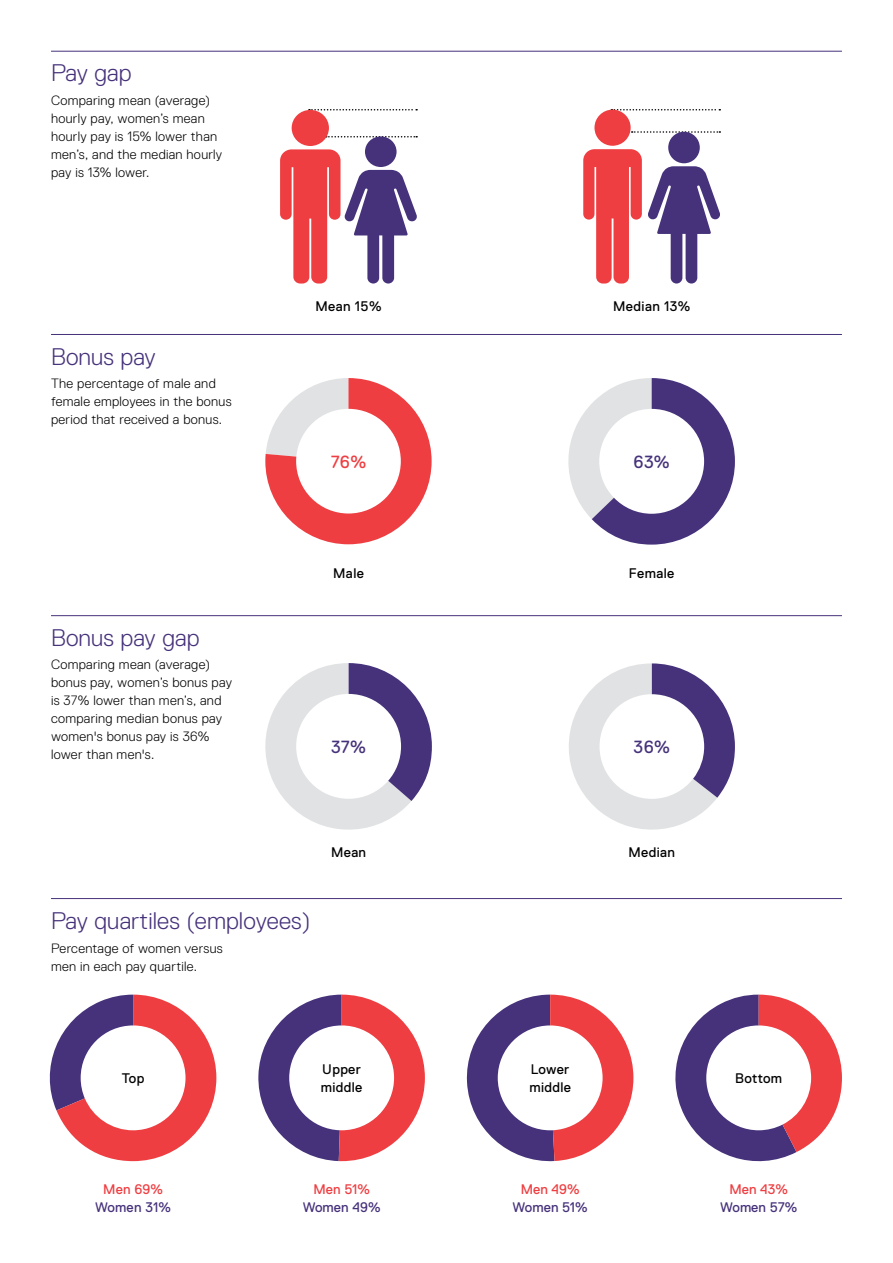
<style>
.page{position:relative;width:893px;height:1263px;background:#fff}
.page>*{position:absolute;margin:0;border:0;box-sizing:border-box;transform-origin:0 0}
.t1{font:300 24px "Replica Std";letter-spacing:.005em;color:#46327b}
.t2{font:17.55px "Replica Std";color:#46327b}
.t3{font:17.55px "Replica Std";color:#ee3e41}
.t4{font:13.8px/18px "Replica Std";letter-spacing:.025em;color:#000}
.t5{font:13.8px "Replica Std";letter-spacing:.005em;color:#46327b}
.t6{font:13.8px "Replica Std";letter-spacing:.005em;color:#ee3e41}
.t7{font:300 13.5px/18px "Replica Std";letter-spacing:.02em;color:#000}
</style>
<div class="page">
<hr style="left:51px;top:334px;width:791px;height:1px;background:#46327b">
<hr style="left:51px;top:615px;width:791px;height:1px;background:#46327b">
<hr style="left:51px;top:898px;width:791px;height:1px;background:#46327b">
<hr style="left:51px;top:51px;width:791px;height:1px;background:#46327b">
<svg style="left:326px;top:136px;width:91px;height:2px"></svg>
<svg style="left:309px;top:109px;width:108px;height:2px"></svg>
<div style="left:292px;top:110px;width:37px;height:36px;background:#ee3e41;border-radius:50%"></div>
<svg style="left:280px;top:149px;width:137px;height:135px"></svg>
<div style="left:365px;top:136px;width:32px;height:31px;background:#46327b;border-radius:50%"></div>
<svg style="left:632px;top:131px;width:88px;height:2px"></svg>
<svg style="left:611px;top:109px;width:109px;height:2px"></svg>
<div style="left:594px;top:110px;width:37px;height:36px;background:#ee3e41;border-radius:50%"></div>
<svg style="left:583px;top:149px;width:137px;height:135px"></svg>
<div style="left:668px;top:132px;width:32px;height:31px;background:#46327b;border-radius:50%"></div>
<svg style="left:265px;top:378px;width:167px;height:166px"></svg>
<svg style="left:568px;top:378px;width:167px;height:167px"></svg>
<svg style="left:265px;top:663px;width:167px;height:167px"></svg>
<svg style="left:569px;top:663px;width:166px;height:167px"></svg>
<svg style="left:49px;top:994px;width:167px;height:167px"></svg>
<svg style="left:258px;top:994px;width:167px;height:167px"></svg>
<svg style="left:466px;top:994px;width:167px;height:168px"></svg>
<svg style="left:675px;top:994px;width:167px;height:168px"></svg>
<h1 class="t1" style="left:51px;top:60px;width:82px">Pay gap</h1>
<p class="t7" style="left:51px;top:91px;width:173px">Comparing mean (average) hourly pay, women’s mean hourly pay is 15% lower than men’s, and the median hourly pay is 13% lower.</p>
<h1 class="t1" style="left:51px;top:343px;width:106px">Bonus pay</h1>
<p class="t7" style="left:51px;top:375px;width:182px">The percentage of male and female employees in the bonus period that received a bonus.</p>
<p class="t4" style="left:315px;top:297px;width:68px">Mean 15%</p>
<p class="t4" style="left:613px;top:297px;width:79px">Median 13%</p>
<p class="t3" style="left:331px;top:452px;width:37px">76%</p>
<p class="t2" style="left:633px;top:452px;width:38px">63%</p>
<h1 class="t1" style="left:51px;top:624px;width:150px">Bonus pay gap</h1>
<p class="t7" style="left:51px;top:656px;width:183px">Comparing mean (average) bonus pay, women’s bonus pay is 37% lower than men’s, and comparing median bonus pay women's bonus pay is 36% lower than men's.</p>
<p class="t4" style="left:333px;top:564px;width:32px">Male</p>
<p class="t4" style="left:629px;top:564px;width:47px">Female</p>
<p class="t2" style="left:331px;top:737px;width:36px">37%</p>
<p class="t2" style="left:634px;top:738px;width:38px">36%</p>
<h1 class="t1" style="left:51px;top:907px;width:261px">Pay quartiles (employees)</h1>
<p class="t7" style="left:51px;top:940px;width:173px">Percentage of women versus men in each pay quartile.</p>
<p class="t4" style="left:331px;top:843px;width:37px">Mean</p>
<p class="t4" style="left:628px;top:843px;width:48px">Median</p>
<p class="t4" style="left:122px;top:1069px;width:24px">Top</p>
<p class="t4" style="left:321px;top:1060px;width:43px">Upper middle</p>
<p class="t4" style="left:529px;top:1060px;width:43px">Lower middle</p>
<p class="t6" style="left:103px;top:1181px;width:61px">Men 69%</p>
<p class="t5" style="left:95px;top:1199px;width:77px">Women 31%</p>
<p class="t6" style="left:313px;top:1181px;width:58px">Men 51%</p>
<p class="t5" style="left:303px;top:1199px;width:79px">Women 49%</p>
<p class="t6" style="left:521px;top:1181px;width:60px">Men 49%</p>
<p class="t5" style="left:513px;top:1199px;width:77px">Women 51%</p>
<p class="t4" style="left:735px;top:1069px;width:48px">Bottom</p>
<p class="t6" style="left:729px;top:1181px;width:60px">Men 43%</p>
<p class="t5" style="left:720px;top:1199px;width:79px">Women 57%</p>
</div>
